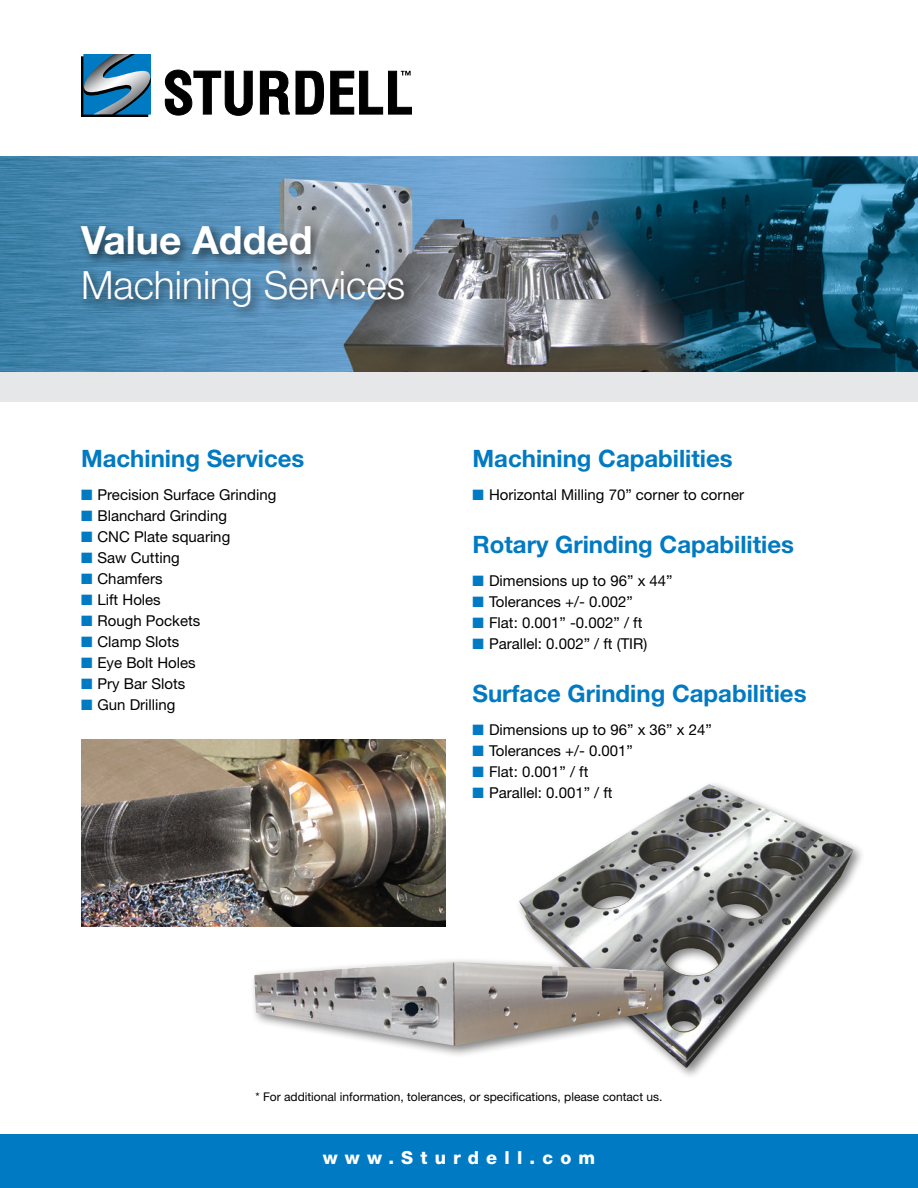
<style>
.page{position:relative;width:918px;height:1188px;background:#fff}
.page>*{position:absolute;margin:0;border:0;box-sizing:border-box;transform-origin:0 0}
.t1{font:300 39px "Helvetica Neue";color:#fff}
.t2{font:700 39px "Helvetica Neue";color:#fff}
.t3{font:700 24px "Helvetica Neue";color:#007ac2}
.t4{font:800 18px "Helvetica Neue";letter-spacing:.4em;color:#fff}
.t5{font:15px "Helvetica Neue";color:#000}
.t6{font:12px "Helvetica Neue";color:#000}
.s1{color:#007ac2}
</style>
<div class="page">
<img style="left:0;top:156px;width:918px;height:216px">
<div style="left:0;top:372px;width:918px;height:30px;background:#e6e7e8"></div>
<div style="left:77px;top:222px;width:341px;height:98px;background:#000;opacity:.6"></div>
<div style="left:0;top:1134px;width:918px;height:54px;background:#007ac2"></div>
<img style="left:81px;top:740px;width:365px;height:187px">
<img style="left:519px;top:784px;width:335px;height:284px">
<div style="left:250px;top:957px;width:427px;height:102px;background:#000;opacity:.5"></div>
<img style="left:254px;top:962px;width:410px;height:84px">
<div style="left:81px;top:57px;width:67px;height:60px;border:1px solid #000"></div>
<svg style="left:81px;top:54px;width:70px;height:61px"></svg>
<svg style="left:164px;top:69px;width:89px;height:47px"></svg>
<svg style="left:260px;top:70px;width:64px;height:45px"></svg>
<svg style="left:330px;top:70px;width:82px;height:45px"></svg>
<h1 class="t2" style="left:81px;top:216px;width:233px">Value Added</h1>
<h1 class="t1" style="left:81px;top:262px;width:326px">Machining Services</h1>
<h2 class="t3" style="left:81px;top:443px;width:225px">Machining Services</h2>
<p class="t5" style="left:81px;top:485px;width:197px"><span class="s1">■</span> Precision Surface Grinding</p>
<p class="t5" style="left:81px;top:506px;width:147px"><span class="s1">■</span> Blanchard Grinding</p>
<p class="t5" style="left:81px;top:527px;width:151px"><span class="s1">■</span> CNC Plate squaring</p>
<p class="t5" style="left:81px;top:548px;width:100px"><span class="s1">■</span> Saw Cutting</p>
<p class="t5" style="left:81px;top:569px;width:83px"><span class="s1">■</span> Chamfers</p>
<p class="t5" style="left:81px;top:590px;width:81px"><span class="s1">■</span> Lift Holes</p>
<p class="t5" style="left:81px;top:611px;width:121px"><span class="s1">■</span> Rough Pockets</p>
<p class="t5" style="left:81px;top:632px;width:100px"><span class="s1">■</span> Clamp Slots</p>
<p class="t5" style="left:81px;top:653px;width:116px"><span class="s1">■</span> Eye Bolt Holes</p>
<p class="t5" style="left:81px;top:674px;width:106px"><span class="s1">■</span> Pry Bar Slots</p>
<p class="t5" style="left:81px;top:695px;width:96px"><span class="s1">■</span> Gun Drilling</p>
<h2 class="t3" style="left:472px;top:443px;width:262px">Machining Capabilities</h2>
<p class="t5" style="left:472px;top:485px;width:273px"><span class="s1">■</span> Horizontal Milling 70” corner to corner</p>
<h2 class="t3" style="left:472px;top:530px;width:323px">Rotary Grinding Capabilities</h2>
<p class="t5" style="left:472px;top:572px;width:202px"><span class="s1">■</span> Dimensions up to 96” x 44”</p>
<p class="t5" style="left:472px;top:593px;width:162px"><span class="s1">■</span> Tolerances +/- 0.002”</p>
<p class="t5" style="left:472px;top:614px;width:171px"><span class="s1">■</span> Flat: 0.001” -0.002” / ft</p>
<p class="t5" style="left:472px;top:635px;width:176px"><span class="s1">■</span> Parallel: 0.002” / ft (TIR)</p>
<h2 class="t3" style="left:472px;top:679px;width:336px">Surface Grinding Capabilities</h2>
<p class="t5" style="left:472px;top:721px;width:241px"><span class="s1">■</span> Dimensions up to 96” x 36” x 24”</p>
<p class="t5" style="left:472px;top:742px;width:162px"><span class="s1">■</span> Tolerances +/- 0.001”</p>
<p class="t5" style="left:472px;top:763px;width:117px"><span class="s1">■</span> Flat: 0.001” / ft</p>
<p class="t5" style="left:472px;top:784px;width:142px"><span class="s1">■</span> Parallel: 0.001” / ft</p>
<p class="t6" style="left:256px;top:1090px;width:408px">* For additional information, tolerances, or specifications, please contact us.</p>
<p class="t4" style="left:323px;top:1147px;width:274px">www.Sturdell.com</p>
</div>
